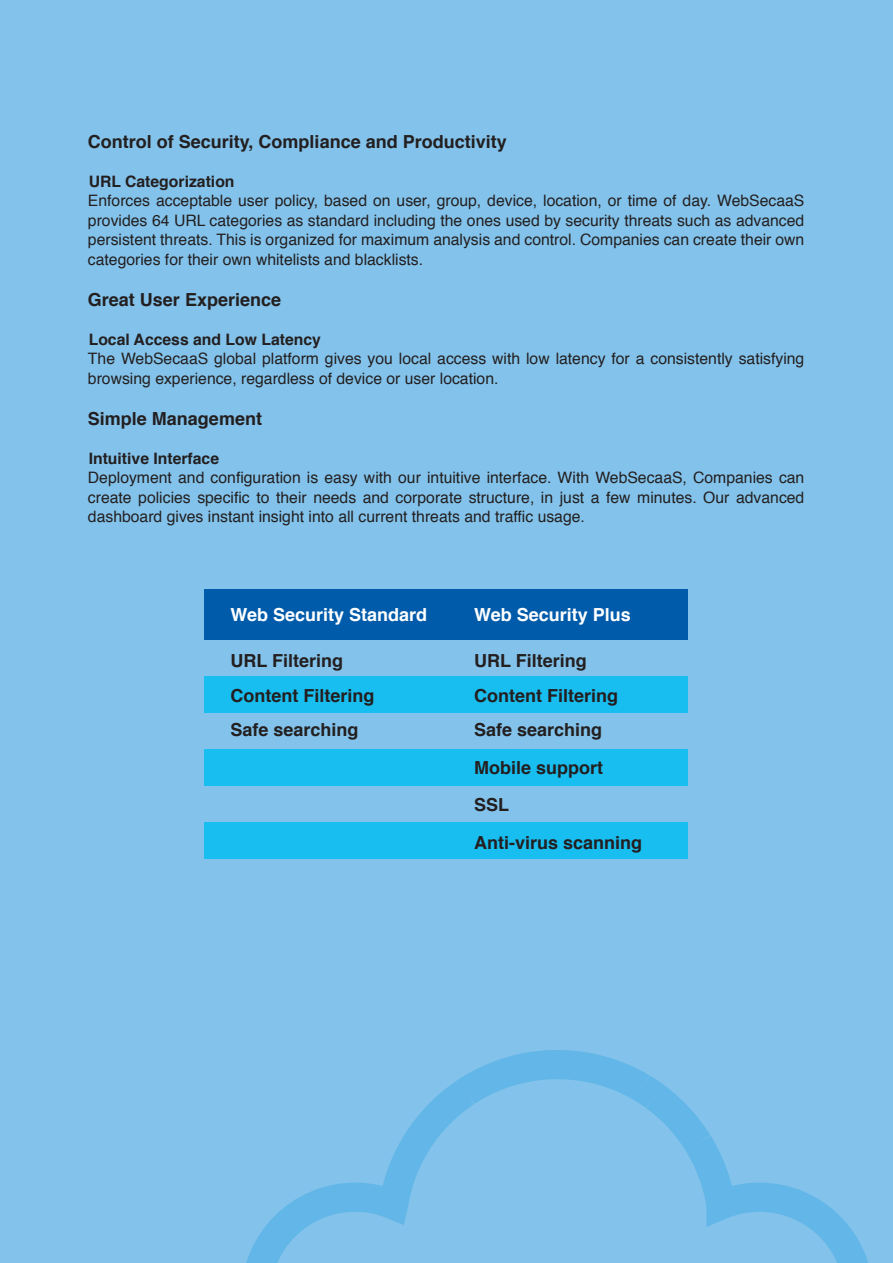
<style>
.page{position:relative;width:893px;height:1263px;background:#83c3eb}
.page>*{position:absolute;margin:0;border:0;box-sizing:border-box;transform-origin:0 0}
.t1{font:700 18px/37.5px "Helvetica";color:#231f20}
.t2{font:700 18px "Helvetica";color:#fff}
.t3{font:15.75px/19.5px "Helvetica";color:#231f20;text-align:justify}
.t4{font:700 15.75px "Helvetica";color:#231f20}
</style>
<div class="page">
<svg style="left:246px;top:1050px;width:622px;height:213px"></svg>
<div style="left:205px;top:588px;width:483px;height:51px;background:#005baa"></div>
<div style="left:205px;top:676px;width:483px;height:37px;background:#18bef0"></div>
<div style="left:205px;top:749px;width:483px;height:37px;background:#18bef0"></div>
<div style="left:205px;top:822px;width:483px;height:37px;background:#18bef0"></div>
<p class="t1" style="left:88px;top:123px;width:420px">Control of Security, Compliance and Productivity</p>
<p class="t4" style="left:89px;top:168px;width:147px">URL Categorization</p>
<p class="t3" style="left:88px;top:191px;width:718px">Enforces acceptable user policy, based on user, group, device, location, or time of day. WebSecaaS provides 64 URL categories as standard including the ones used by security threats such as advanced persistent threats. This is organized for maximum analysis and control. Companies can create their own categories for their own whitelists and blacklists.</p>
<p class="t1" style="left:88px;top:281px;width:195px">Great User Experience</p>
<p class="t4" style="left:89px;top:327px;width:234px">Local Access and Low Latency</p>
<p class="t3" style="left:88px;top:350px;width:718px">The WebSecaaS global platform gives you local access with low latency for a consistently satisfying browsing experience, regardless of device or user location.</p>
<p class="t1" style="left:88px;top:400px;width:176px">Simple Management</p>
<p class="t4" style="left:89px;top:446px;width:132px">Intuitive Interface</p>
<p class="t3" style="left:88px;top:469px;width:718px">Deployment and configuration is easy with our intuitive interface. With WebSecaaS, Companies can create policies specific to their needs and corporate structure, in just a few minutes. Our advanced dashboard gives instant insight into all current threats and traffic usage.</p>
<p class="t2" style="left:230px;top:600px;width:198px">Web Security Standard</p>
<p class="t2" style="left:474px;top:600px;width:158px">Web Security Plus</p>
<p class="t1" style="left:230px;top:642px;width:114px">URL Filtering</p>
<p class="t1" style="left:474px;top:642px;width:114px">URL Filtering</p>
<p class="t1" style="left:230px;top:677px;width:145px">Content Filtering</p>
<p class="t1" style="left:474px;top:677px;width:145px">Content Filtering</p>
<p class="t1" style="left:230px;top:711px;width:130px">Safe searching</p>
<p class="t1" style="left:474px;top:711px;width:170px">Safe searching<br>Mobile support<br>SSL<br>Anti-virus scanning</p>
</div>
